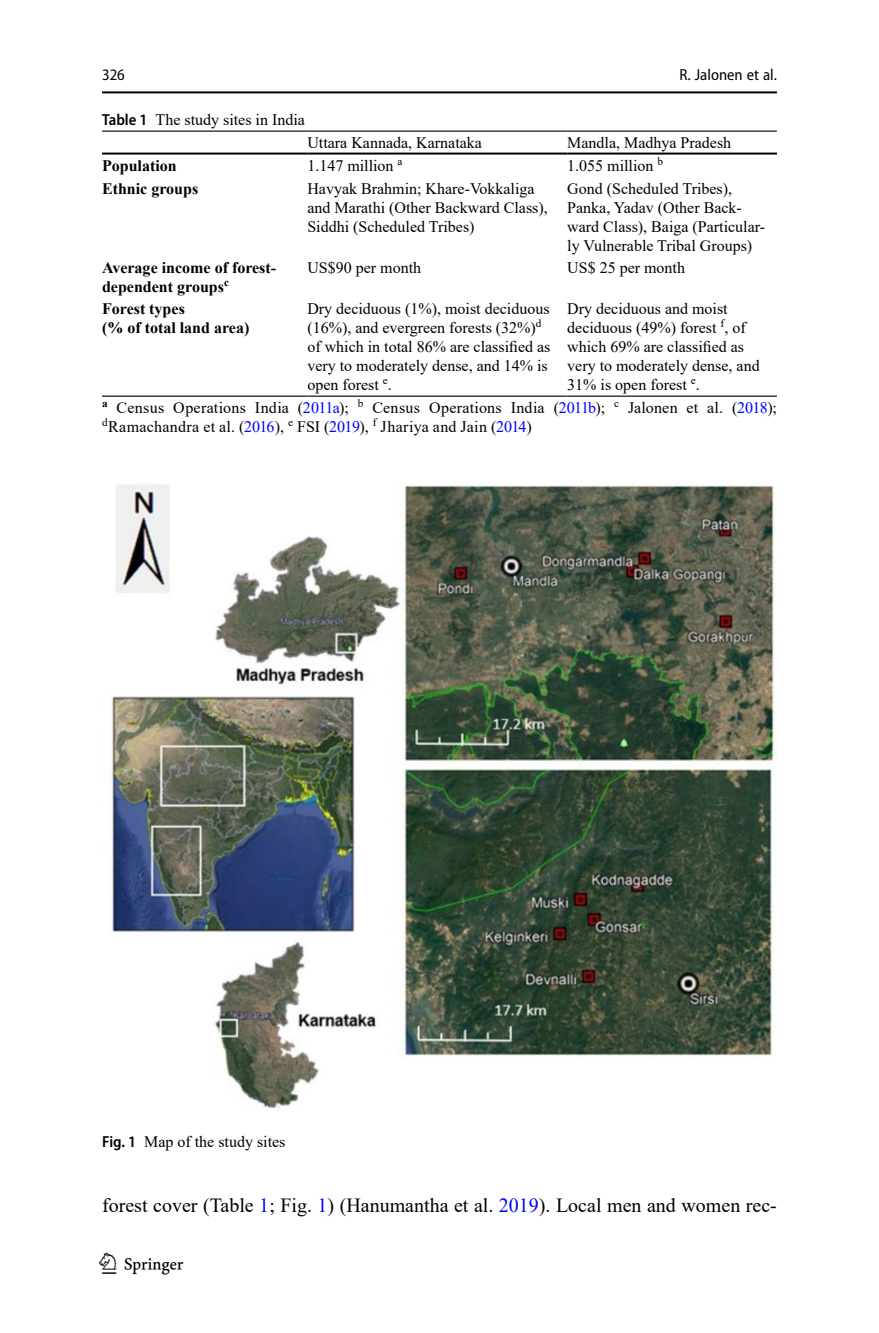
<style>
.page{position:relative;width:879px;height:1333px;background:#fff}
.page>*{position:absolute;margin:0;border:0;box-sizing:border-box;transform-origin:0 0}
.t1{font:30px "Springnew";color:#000}
.Body_Text{font:20px "Times New Roman";color:#000}
.Table_Body{font:16px/19px "Times New Roman";color:#000}
.Table_Footnote{font:16px/19px "Times New Roman";letter-spacing:.015em;color:#000}
.Table_Body-2{font:700 16px/19px "Times New Roman";color:#000}
.Table_Head{font:16px "Times New Roman";color:#000}
.Table_Caption{font:16px "Times New Roman";color:#000}
.Figure_Caption{font:16px "Times New Roman";color:#000}
.t2{font:semi-condensed 16px "Myriad Pro";color:#000}
.s1{font-family:"Myriad Pro";font-weight:600;font-stretch:semi-condensed}
.s2{color:#00f}
</style>
<div class="page">
<hr style="left:102px;top:91px;width:675px;height:2px;background:#000">
<hr style="left:102px;top:152px;width:205px;height:2px;background:#000">
<hr style="left:307px;top:130px;width:260px;height:2px;background:#000">
<hr style="left:307px;top:152px;width:260px;height:2px;background:#000">
<hr style="left:567px;top:130px;width:210px;height:2px;background:#000">
<hr style="left:567px;top:152px;width:210px;height:2px;background:#000">
<hr style="left:307px;top:395px;width:260px;height:2px;background:#000">
<hr style="left:567px;top:395px;width:210px;height:2px;background:#000">
<hr style="left:102px;top:395px;width:205px;height:2px;background:#000">
<hr style="left:102px;top:130px;width:205px;height:2px;background:#000">
<img style="left:102px;top:482px;width:673px;height:627px">
<p class="t2" style="left:102px;top:66px;width:24px">326</p>
<p class="Table_Caption" style="left:102px;top:109px;width:204px"><span class="s1">Table 1</span> The study sites in India</p>
<p class="t2" style="left:679px;top:66px;width:99px">R. Jalonen et al.</p>
<p class="Table_Head" style="left:307px;top:131px;width:176px">Uttara Kannada, Karnataka</p>
<p class="Table_Head" style="left:567px;top:131px;width:165px">Mandla, Madhya Pradesh</p>
<p class="Table_Body-2" style="left:102px;top:156px;width:76px">Population</p>
<p class="Table_Body" style="left:307px;top:156px;width:97px">1.147 million <sup>a</sup></p>
<p class="Table_Body" style="left:567px;top:156px;width:97px">1.055 million <sup>b</sup></p>
<p class="Table_Body-2" style="left:102px;top:178px;width:98px">Ethnic groups</p>
<p class="Table_Body" style="left:307px;top:178px;width:242px">Havyak Brahmin; Khare-Vokkaliga and Marathi (Other Backward Class),<br>Siddhi (Scheduled Tribes)</p>
<p class="Table_Body" style="left:567px;top:178px;width:199px">Gond (Scheduled Tribes),<br>Panka, Yadav (Other Back&shy;ward Class), Baiga (Particular&shy;ly Vulnerable Tribal Groups)</p>
<p class="Table_Body-2" style="left:102px;top:258px;width:176px">Average income of forest&shy;dependent groups<sup>c</sup></p>
<p class="Table_Body" style="left:307px;top:258px;width:115px">US$90 per month</p>
<p class="Table_Body" style="left:567px;top:258px;width:119px">US$ 25 per month</p>
<p class="Table_Body-2" style="left:102px;top:299px;width:84px">Forest types</p>
<p class="Table_Body-2" style="left:102px;top:318px;width:149px">(% of total land area)</p>
<p class="Table_Body" style="left:307px;top:299px;width:245px">Dry deciduous (1%), moist deciduous (16%), and evergreen forests (32%)<sup>d </sup>of which in total 86% are classified as very to moderately dense, and 14% is open forest <sup>e</sup>.</p>
<p class="Table_Body" style="left:567px;top:299px;width:194px">Dry deciduous and moist deciduous (49%) forest <sup>f</sup>, of which 69% are classified as very to moderately dense, and<br>31% is open forest <sup>e</sup>.</p>
<p class="Table_Footnote" style="left:102px;top:397px;width:676px"><sup>a</sup> Census Operations India (<span class="s2">2011a</span>); <sup>b</sup> Census Operations India (<span class="s2">2011b</span>); <sup>c</sup> Jalonen et al. (<span class="s2">2018</span>); <sup>d</sup>Ramachandra et al. (<span class="s2">2016</span>), <sup>e</sup> FSI (<span class="s2">2019</span>), <sup>f</sup> Jhariya and Jain (<span class="s2">2014</span>)</p>
<p class="Figure_Caption" style="left:102px;top:1130px;width:185px"><span class="s1">Fig. 1</span> Map of the study sites</p>
<p class="Body_Text" style="left:102px;top:1191px;width:676px">forest cover (Table <span class="s2">1</span>; Fig. <span class="s2">1</span>) (Hanumantha et al. <span class="s2">2019</span>). Local men and women rec-</p>
<h1 class="t1" style="left:102px;top:1246px;width:83px">1 3</h1>
</div>
